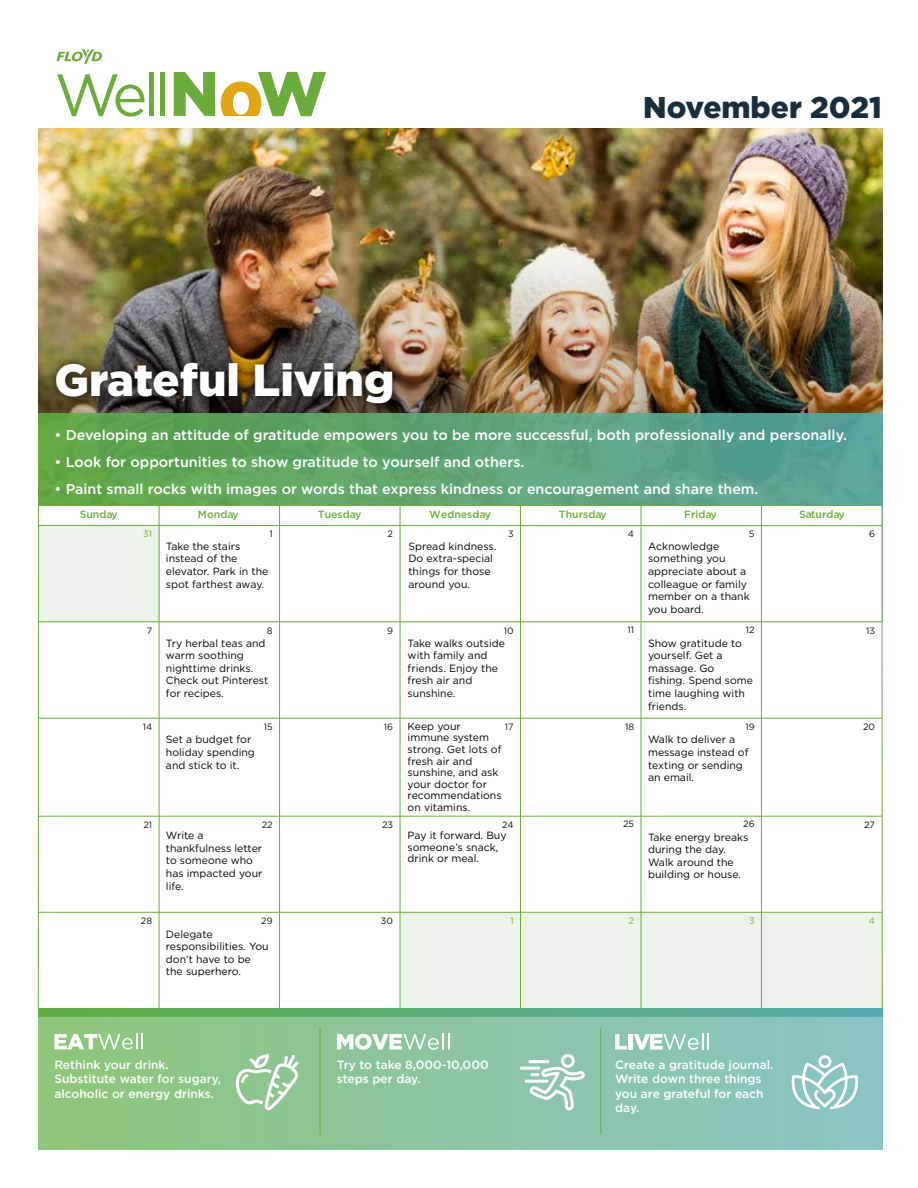
<style>
.page{position:relative;width:918px;height:1188px;background:#fff}
.page>*{position:absolute;margin:0;border:0;box-sizing:border-box;transform-origin:0 0}
.t1{font:59.4px "Gotham";color:#6cac3c}
.t2{font:900 45px "Gotham";color:#fff}
.t3{font:900 30px "Gotham";color:#182e3d}
.t4{font:500 14.25px "Gotham";color:#fff}
.t5{font:500 12px/14.4px "Gotham";color:#fff}
.t6{font:10.5px/12.6px "Gotham";color:#000}
.t7{font:500 10.5px "Gotham";color:#6cac3c}
.t8{font:9.15px "Gotham";color:#0f0f0f}
.t9{font:9.15px "Gotham";color:#6cac3c}
.s1{font-weight:900;font-size:62.7px}
.s2{font-weight:900;font-size:59.55px;color:#e0a617}
</style>
<div class="page">
<img style="left:38px;top:129px;width:844px;height:105px">
<img style="left:38px;top:234px;width:844px;height:180px">
<div style="left:38px;top:414px;width:844px;height:208px;background:linear-gradient(to right,#62a645,#5aa2a1)"></div>
<svg style="left:57px;top:49px;width:46px;height:15px"></svg>
<svg style="left:38px;top:505px;width:845px;height:505px"></svg>
<svg style="left:399px;top:506px;width:121px;height:503px"></svg>
<svg style="left:641px;top:506px;width:121px;height:503px"></svg>
<hr style="left:38px;top:505px;width:844px;height:1px;background:#6cac3c">
<hr style="left:39px;top:525px;width:843px;height:1px;background:#6cac3c">
<hr style="left:38px;top:622px;width:844px;height:1px;background:#6cac3c">
<hr style="left:38px;top:718px;width:844px;height:1px;background:#6cac3c">
<hr style="left:38px;top:816px;width:844px;height:1px;background:#6cac3c">
<hr style="left:38px;top:912px;width:844px;height:1px;background:#6cac3c">
<div style="left:159px;top:505px;width:121px;height:504px;border:1px solid #6cac3c"></div>
<div style="left:520px;top:505px;width:121px;height:504px;border:1px solid #6cac3c"></div>
<div style="left:38px;top:1009px;width:844px;height:140px;background:linear-gradient(to right,#8fc67b,#89c5c7)"></div>
<svg style="left:38px;top:1009px;width:844px;height:8px;background:#5bac79"></svg>
<svg style="left:54px;top:1033px;width:89px;height:17px"></svg>
<svg style="left:615px;top:1034px;width:12px;height:16px"></svg>
<div style="left:628px;top:1034px;width:5px;height:16px;background:#fff"></div>
<svg style="left:634px;top:1033px;width:75px;height:17px"></svg>
<svg style="left:337px;top:1033px;width:112px;height:17px"></svg>
<hr style="left:320px;top:1027px;width:1px;height:107px;background:#6cac3c">
<hr style="left:601px;top:1027px;width:1px;height:108px;background:#6cac3c">
<svg style="left:790px;top:1055px;width:70px;height:54px"></svg>
<hr style="left:525px;top:1080px;width:24px;height:3px;background:#fff;border-radius:2px">
<hr style="left:520px;top:1067px;width:20px;height:3px;background:#fff;border-radius:2px">
<hr style="left:528px;top:1060px;width:21px;height:3px;background:#fff;border-radius:2px">
<svg style="left:530px;top:1054px;width:55px;height:57px"></svg>
<svg style="left:234px;top:1054px;width:65px;height:56px"></svg>
<img style="left:41px;top:344px;width:367px;height:80px">
<h1 class="t1" style="left:54px;top:57px;width:274px">Well<span class="s1">N</span><span class="s2">0</span><span class="s1">W</span></h1>
<h2 class="t2" style="left:54px;top:349px;width:342px">Grateful Living</h2>
<h3 class="t3" style="left:643px;top:86px;width:240px">November 2021</h3>
<h3 class="t4" style="left:54px;top:425px;width:794px">• Developing an attitude of gratitude empowers you to be more successful, both professionally and personally.</h3>
<h3 class="t4" style="left:54px;top:452px;width:471px">• Look for opportunities to show gratitude to yourself and others.</h3>
<h3 class="t4" style="left:54px;top:479px;width:705px">• Paint small rocks with images or words that express kindness or encouragement and share them.</h3>
<p class="t7" style="left:80px;top:508px;width:40px">Sunday</p>
<p class="t7" style="left:198px;top:508px;width:42px">Monday</p>
<p class="t7" style="left:318px;top:508px;width:45px">Tuesday</p>
<p class="t7" style="left:429px;top:508px;width:63px">Wednesday</p>
<p class="t7" style="left:559px;top:508px;width:49px">Thursday</p>
<p class="t7" style="left:684px;top:508px;width:34px">Friday</p>
<p class="t7" style="left:799px;top:508px;width:47px">Saturday</p>
<p class="t9" style="left:143px;top:528px;width:10px">31</p>
<p class="t8" style="left:269px;top:528px;width:5px">1</p>
<p class="t8" style="left:388px;top:528px;width:7px">2</p>
<p class="t8" style="left:508px;top:528px;width:7px">3</p>
<p class="t8" style="left:628px;top:528px;width:8px">4</p>
<p class="t8" style="left:749px;top:528px;width:7px">5</p>
<p class="t8" style="left:869px;top:528px;width:7px">6</p>
<p class="t6" style="left:166px;top:540px;width:104px">Take the stairs instead of the elevator. Park in the spot farthest away.</p>
<p class="t6" style="left:408px;top:540px;width:89px">Spread kindness.<br>Do extra-special things for those around you.</p>
<p class="t6" style="left:648px;top:540px;width:103px">Acknowledge something you appreciate about a colleague or family member on a thank you board.</p>
<p class="t6" style="left:648px;top:636px;width:106px">Show gratitude to yourself. Get a massage. Go fishing. Spend some time laughing with friends.</p>
<p class="t8" style="left:147px;top:625px;width:7px">7</p>
<p class="t8" style="left:267px;top:625px;width:7px">8</p>
<p class="t8" style="left:387px;top:625px;width:7px">9</p>
<p class="t8" style="left:504px;top:625px;width:11px">10</p>
<p class="t8" style="left:628px;top:624px;width:8px">11</p>
<p class="t8" style="left:746px;top:624px;width:10px">12</p>
<p class="t8" style="left:866px;top:625px;width:10px">13</p>
<p class="t6" style="left:408px;top:636px;width:99px">Take walks outside with family and friends. Enjoy the fresh air and sunshine.</p>
<p class="t6" style="left:166px;top:636px;width:104px">Try herbal teas and warm soothing nighttime drinks.<br>Check out Pinterest for recipes.</p>
<p class="t6" style="left:408px;top:720px;width:95px;line-height:11.6px">Keep your immune system strong. Get lots of fresh air and sunshine, and ask your doctor for recommendations on vitamins.</p>
<p class="t8" style="left:143px;top:721px;width:11px">14</p>
<p class="t8" style="left:264px;top:721px;width:10px">15</p>
<p class="t8" style="left:384px;top:721px;width:11px">16</p>
<p class="t8" style="left:505px;top:721px;width:10px">17</p>
<p class="t8" style="left:625px;top:721px;width:11px">18</p>
<p class="t8" style="left:745px;top:721px;width:11px">19</p>
<p class="t8" style="left:863px;top:721px;width:14px">20</p>
<p class="t6" style="left:166px;top:733px;width:91px">Set a budget for holiday spending and stick to it.</p>
<p class="t6" style="left:648px;top:733px;width:102px">Walk to deliver a message instead of texting or sending an email.</p>
<p class="t8" style="left:143px;top:818px;width:10px">21</p>
<p class="t8" style="left:262px;top:818px;width:12px">22</p>
<p class="t8" style="left:382px;top:818px;width:13px">23</p>
<p class="t8" style="left:502px;top:818px;width:13px">24</p>
<p class="t8" style="left:623px;top:818px;width:13px">25</p>
<p class="t8" style="left:743px;top:818px;width:13px">26</p>
<p class="t8" style="left:864px;top:818px;width:12px">27</p>
<p class="t6" style="left:166px;top:829px;width:98px">Write a thankfulness letter to someone who has impacted your life.</p>
<p class="t6" style="left:408px;top:829px;width:100px;line-height:11.6px">Pay it forward. Buy someone’s snack, drink or meal.</p>
<p class="t6" style="left:648px;top:830px;width:102px">Take energy breaks during the day.<br>Walk around the building or house.</p>
<p class="t8" style="left:141px;top:915px;width:13px">28</p>
<p class="t8" style="left:261px;top:915px;width:13px">29</p>
<p class="t8" style="left:381px;top:915px;width:14px">30</p>
<p class="t9" style="left:510px;top:915px;width:5px">1</p>
<p class="t9" style="left:629px;top:915px;width:7px">2</p>
<p class="t9" style="left:749px;top:915px;width:7px">3</p>
<p class="t9" style="left:869px;top:915px;width:8px">4</p>
<p class="t6" style="left:166px;top:927px;width:104px">Delegate responsibilities. You don’t have to be the superhero.</p>
<p class="t5" style="left:54px;top:1057px;width:168px">Rethink your drink.<br>Substitute water for sugary, alcoholic or energy drinks.</p>
<p class="t5" style="left:337px;top:1057px;width:153px">Try to take 8,000-10,000 steps per day.</p>
<p class="t5" style="left:615px;top:1057px;width:160px">Create a gratitude journal.<br>Write down three things you are grateful for each day.</p>
</div>
